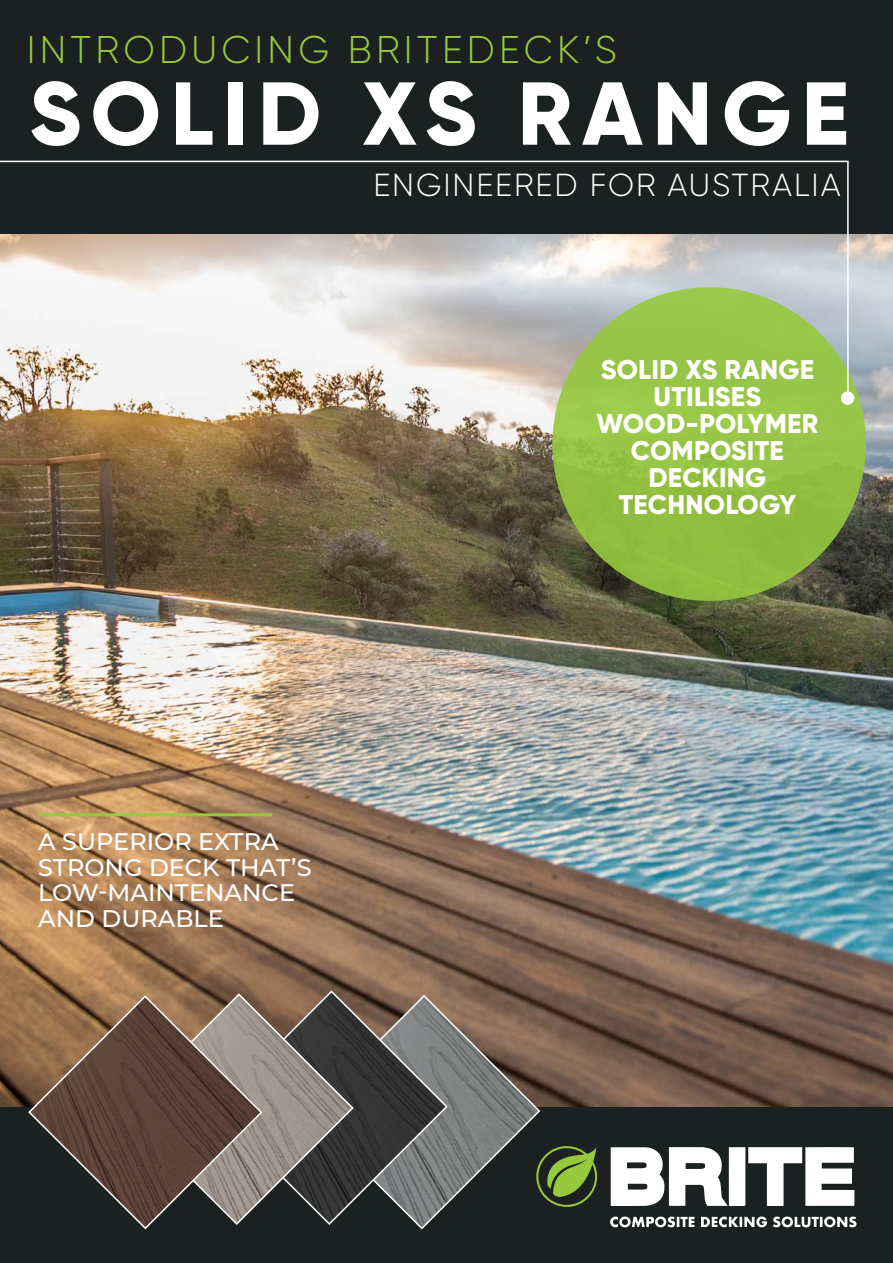
<style>
.page{position:relative;width:893px;height:1263px;background:#fff}
.page>*{position:absolute;margin:0;border:0;box-sizing:border-box;transform-origin:0 0}
.t1{font:800 89.1px "Gilroy";letter-spacing:.11em;color:#fff}
.t2{font:300 38.55px "Gilroy";letter-spacing:.11em;color:#96c93d}
.t3{font:300 31.8px "Gilroy";letter-spacing:.06em;color:#fff}
.t4{font:800 27px/27px "Gilroy";letter-spacing:.01em;color:#fff;text-align:center}
.t5{font:500 24px "Montserrat";color:#fff}
</style>
<div class="page">
<img style="left:0;top:233px;width:893px;height:875px">
<div style="left:0;top:1108px;width:893px;height:155px;background:#1b2021"></div>
<div style="left:0;top:0;width:893px;height:233px;background:#1b2021"></div>
<svg style="left:418px;top:994px;width:123px;height:236px"></svg>
<svg style="left:212px;top:989px;width:237px;height:237px;background:#5a5856"></svg>
<div style="left:552px;top:287px;width:314px;height:314px;background:linear-gradient(to right,#95c243,#92c143);border-radius:50%"></div>
<svg style="left:0;top:160px;width:849px;height:236px"></svg>
<div style="left:841px;top:391px;width:13px;height:14px;background:#fff;border-radius:50%"></div>
<hr style="left:38px;top:813px;width:234px;height:3px;background:#96c93d">
<svg style="left:121px;top:992px;width:234px;height:234px;background:#645e58"></svg>
<svg style="left:27px;top:994px;width:236px;height:236px"></svg>
<svg style="left:611px;top:1147px;width:243px;height:59px"></svg>
<svg style="left:773px;top:1216px;width:84px;height:12px"></svg>
<svg style="left:610px;top:1216px;width:84px;height:12px"></svg>
<svg style="left:701px;top:1216px;width:66px;height:12px"></svg>
<div style="left:536px;top:1146px;width:61px;height:61px;border:2px solid #97c93c;border-radius:50%"></div>
<svg style="left:547px;top:1147px;width:49px;height:50px"></svg>
<p class="t2" style="left:27px;top:26px;width:592px">INTRODUCING BRITEDECK’S</p>
<p class="t1" style="left:29px;top:57px;width:821px">SOLID XS RANGE</p>
<p class="t3" style="left:373px;top:165px;width:469px">ENGINEERED FOR AUSTRALIA</p>
<p class="t5" style="left:38px;top:825px;width:242px">A SUPERIOR EXTRA</p>
<p class="t5" style="left:38px;top:850px;width:275px">STRONG DECK THAT’S</p>
<p class="t5" style="left:38px;top:876px;width:258px">LOW-MAINTENANCE</p>
<p class="t5" style="left:38px;top:901px;width:187px">AND DURABLE</p>
<p class="t4" style="left:601px;top:356px;width:215px">SOLID XS RANGE</p>
<p class="t4" style="left:654px;top:383px;width:109px">UTILISES</p>
<p class="t4" style="left:597px;top:410px;width:223px">WOOD-POLYMER<br>COMPOSITE</p>
<p class="t4" style="left:648px;top:464px;width:119px">DECKING</p>
<p class="t4" style="left:619px;top:491px;width:179px">TECHNOLOGY</p>
</div>
